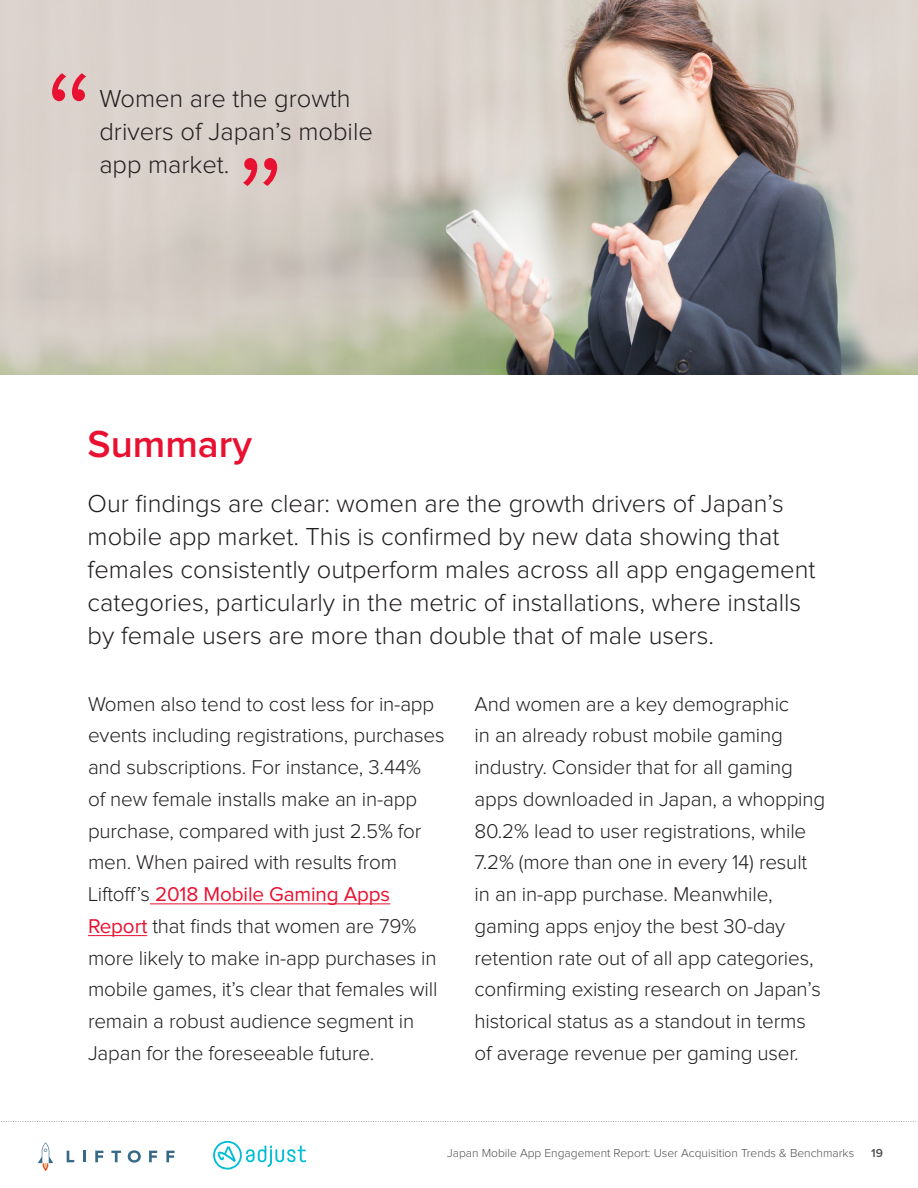
<style>
.page{position:relative;width:918px;height:1188px;background:#fff}
.page>*{position:absolute;margin:0;border:0;box-sizing:border-box;transform-origin:0 0}
.t1{font:600 39px "Proxima Nova";color:#e91131}
.t2{font:300 25.5px/33px "Proxima Nova";color:#231f20}
.t3{font:300 20.7px/31.8px "Proxima Nova";letter-spacing:-.01em;color:#231f20}
.t4{font:300 12px "Proxima Nova";color:#505052}
.t5{font:600 12px "Proxima Nova";color:#505052}
.s1{font-weight:400;color:#e91131}
</style>
<div class="page">
<svg style="left:67px;top:1151px;width:7px;height:11px"></svg>
<svg style="left:83px;top:1151px;width:3px;height:11px"></svg>
<svg style="left:95px;top:1151px;width:8px;height:11px"></svg>
<svg style="left:111px;top:1151px;width:10px;height:11px"></svg>
<svg style="left:128px;top:1150px;width:13px;height:13px"></svg>
<svg style="left:149px;top:1151px;width:8px;height:11px"></svg>
<svg style="left:166px;top:1151px;width:9px;height:11px"></svg>
<svg style="left:38px;top:1143px;width:15px;height:28px"></svg>
<svg style="left:1px;top:1121px;width:917px;height:1px"></svg>
<svg style="left:213px;top:1141px;width:93px;height:29px"></svg>
<img style="left:0;top:0;width:917px;height:374px">
<hr style="left:150px;top:904px;width:240px;height:1px;background:#e91131">
<hr style="left:88px;top:935px;width:59px;height:1px;background:#e91131">
<svg style="left:52px;top:73px;width:34px;height:28px"></svg>
<svg style="left:243px;top:158px;width:34px;height:28px"></svg>
<p class="t2" style="left:99px;top:83px;width:275px">Women are the growth drivers of Japan’s mobile app market.</p>
<h1 class="t1" style="left:88px;top:426px;width:166px">Summary</h1>
<p class="t2" style="left:88px;top:488px;width:729px">Our findings are clear: women are the growth drivers of Japan’s mobile app market. This is confirmed by new data showing that females consistently outperform males across all app engagement categories, particularly in the metric of installations, where installs by female users are more than double that of male users.</p>
<p class="t3" style="left:88px;top:689px;width:358px">Women also tend to cost less for in-app events including registrations, purchases and subscriptions. For instance, 3.44%<br>of new female installs make an in-app purchase, compared with just 2.5% for men. When paired with results from Liftoff’s <span class="s1">2018 Mobile Gaming Apps Report</span> that finds that women are 79% more likely to make in-app purchases in mobile games, it’s clear that females will remain a robust audience segment in Japan for the foreseeable future.</p>
<p class="t3" style="left:475px;top:689px;width:352px">And women are a key demographic<br>in an already robust mobile gaming industry. Consider that for all gaming apps downloaded in Japan, a whopping 80.2% lead to user registrations, while 7.2% (more than one in every 14) result in an in-app purchase. Meanwhile, gaming apps enjoy the best 30-day retention rate out of all app categories, confirming existing research on Japan’s historical status as a standout in terms of average revenue per gaming user.</p>
<p class="t4" style="left:447px;top:1147px;width:408px">Japan Mobile App Engagement Report: User Acquisition Trends &amp; Benchmarks</p>
<p class="t5" style="left:871px;top:1147px;width:13px">19</p>
</div>
